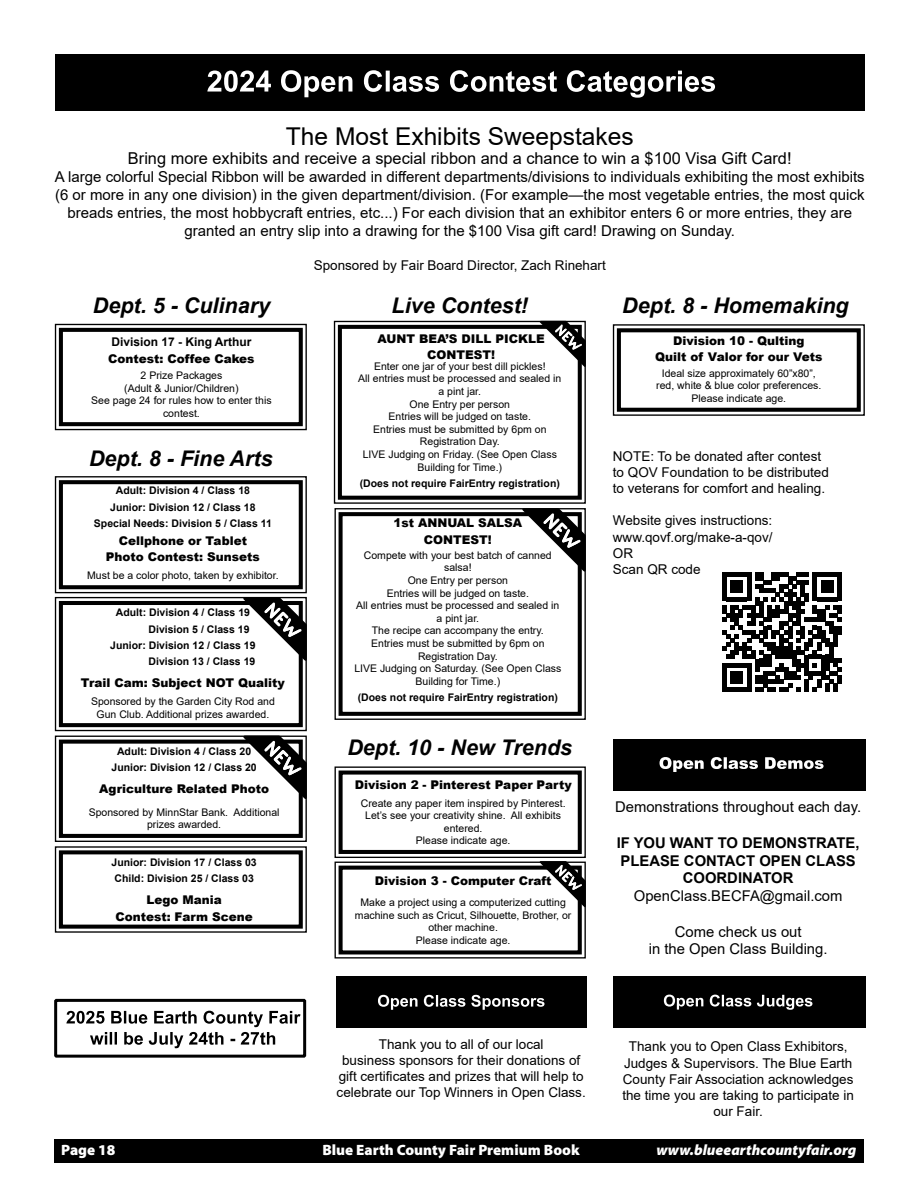
<style>
.page{position:relative;width:918px;height:1188px;background:#fff}
.page>*{position:absolute;margin:0;border:0;box-sizing:border-box;transform-origin:0 0}
.t1{font:24.6px "Arial";color:#000}
.t2{font:italic 700 21.6px "Arial";color:#000}
.t3{font:16.35px "Arial";color:#000}
.t4{font:15px/18px "Arial";color:#000;text-align:center}
.t5{font:900 15px "Myriad Pro";color:#fff}
.t6{font:italic 900 15px "Myriad Pro";color:#fff}
.t7{font:14.85px/17.9px "Arial";color:#000;text-align:center}
.t8{font:700 14.85px/17.9px "Arial";color:#000;text-align:center}
.t9{font:13.5px/16.2px "Arial";color:#000}
.t10{font:900 12px/16.2px "Arial";color:#000;text-align:center}
.t11{font:700 12px "Arial";color:#000}
.t12{font:10.5px/12.6px "Arial";color:#000;text-align:center}
.t13{font:700 10.5px/16.2px "Arial";color:#000;text-align:center}
</style>
<div class="page">
<div style="left:54px;top:1139px;width:810px;height:23px;background:#000"></div>
<div style="left:55px;top:54px;width:810px;height:57px;background:#000"></div>
<svg style="left:207px;top:70px;width:508px;height:28px"></svg>
<svg style="left:54px;top:323px;width:253px;height:108px"></svg>
<div style="left:59px;top:328px;width:244px;height:98px;border:4px solid #000"></div>
<svg style="left:612px;top:324px;width:253px;height:92px"></svg>
<div style="left:617px;top:328px;width:244px;height:84px;border:4px solid #000"></div>
<svg style="left:722px;top:572px;width:120px;height:120px"></svg>
<div style="left:613px;top:976px;width:253px;height:52px;background:#000"></div>
<svg style="left:664px;top:995px;width:148px;height:15px"></svg>
<div style="left:336px;top:976px;width:251px;height:52px;background:#000"></div>
<svg style="left:378px;top:995px;width:167px;height:15px"></svg>
<div style="left:613px;top:739px;width:253px;height:51px;background:#000"></div>
<svg style="left:660px;top:757px;width:164px;height:15px"></svg>
<svg style="left:333px;top:320px;width:253px;height:184px"></svg>
<div style="left:338px;top:325px;width:244px;height:175px;border:4px solid #000"></div>
<svg style="left:334px;top:508px;width:252px;height:212px"></svg>
<div style="left:339px;top:512px;width:243px;height:204px;border:4px solid #000"></div>
<svg style="left:66px;top:1011px;width:235px;height:37px"></svg>
<div style="left:54px;top:999px;width:252px;height:59px;border:3px solid #000"></div>
<svg style="left:54px;top:476px;width:253px;height:457px"></svg>
<svg style="left:334px;top:766px;width:252px;height:193px"></svg>
<svg style="left:522px;top:508px;width:64px;height:64px"></svg>
<svg style="left:540px;top:321px;width:46px;height:46px"></svg>
<h1 class="t1" style="left:286px;top:119px;width:349px">The Most Exhibits Sweepstakes</h1>
<h3 class="t3" style="left:128px;top:147px;width:665px">Bring more exhibits and receive a special ribbon and a chance to win a $100 Visa Gift Card!</h3>
<p class="t4" style="left:55px;top:168px;width:811px">A large colorful Special Ribbon will be awarded in different departments/divisions to individuals exhibiting the most exhibits (6 or more in any one division) in the given department/division. (For example—the most vegetable entries, the most quick breads entries, the most hobbycraft entries, etc...) For each division that an exhibitor enters 6 or more entries, they are granted an entry slip into a drawing for the $100 Visa gift card! Drawing on Sunday.</p>
<p class="t9" style="left:314px;top:258px;width:294px">Sponsored by Fair Board Director, Zach Rinehart</p>
<h2 class="t2" style="left:392px;top:291px;width:138px">Live Contest!</h2>
<h2 class="t2" style="left:93px;top:291px;width:179px">Dept. 5 - Culinary</h2>
<h2 class="t2" style="left:622px;top:291px;width:228px">Dept. 8 - Homemaking</h2>
<p class="t10" style="left:378px;top:330px;width:169px">AUNT BEA’S DILL PICKLE<br>CONTEST!</p>
<p class="t12" style="left:358px;top:360px;width:205px">Enter one jar of your best dill pickles!<br>All entries must be processed and sealed in a pint jar.<br>One Entry per person<br>Entries will be judged on taste.<br>Entries must be submitted by 6pm on<br>Registration Day.<br>LIVE Judging on Friday. (See Open Class<br>Building for Time.)</p>
<p class="t13" style="left:360px;top:475px;width:202px">(Does not require FairEntry registration)</p>
<p class="t10" style="left:655px;top:332px;width:169px">Division 10 - Qulting<br>Quilt of Valor for our Vets</p>
<p class="t12" style="left:656px;top:366px;width:167px">Ideal size approximately 60”x80”, red, white &amp; blue color preferences.<br>Please indicate age.</p>
<p class="t11" style="left:111px;top:334px;width:142px">Division 17 - King Arthur</p>
<p class="t10" style="left:108px;top:350px;width:148px">Contest: Coffee Cakes</p>
<p class="t12" style="left:91px;top:369px;width:182px">2 Prize Packages<br>(Adult &amp; Junior/Children)<br>See page 24 for rules how to enter this contest.</p>
<h2 class="t2" style="left:89px;top:444px;width:185px">Dept. 8 - Fine Arts</h2>
<p class="t9" style="left:613px;top:448px;width:218px">NOTE: To be donated after contest to QOV Foundation to be distributed to veterans for comfort and healing.</p>
<p class="t9" style="left:613px;top:512px;width:161px">Website gives instructions: www.qovf.org/make-a-qov/<br>OR<br>Scan QR code</p>
<p class="t13" style="left:94px;top:483px;width:180px">Adult: Division 4 / Class 18<br>Junior: Division 12 / Class 18<br>Special Needs: Division 5 / Class 11</p>
<p class="t10" style="left:393px;top:515px;width:130px">1st ANNUAL SALSA<br>CONTEST!</p>
<p class="t12" style="left:354px;top:549px;width:209px">Compete with your best batch of canned salsa!<br>One Entry per person<br>Entries will be judged on taste.<br>All entries must be processed and sealed in a pint jar.<br>The recipe can accompany the entry.<br>Entries must be submitted by 6pm on<br>Registration Day.<br>LIVE Judging on Saturday. (See Open Class<br>Building for Time.)</p>
<p class="t13" style="left:358px;top:689px;width:202px">(Does not require FairEntry registration)</p>
<p class="t10" style="left:106px;top:532px;width:155px">Cellphone or Tablet<br>Photo Contest: Sunsets</p>
<p class="t12" style="left:87px;top:569px;width:193px">Must be a color photo, taken by exhibitor.</p>
<p class="t13" style="left:116px;top:605px;width:136px">Adult: Division 4 / Class 19</p>
<p class="t13" style="left:149px;top:621px;width:102px">Division 5 / Class 19</p>
<p class="t13" style="left:110px;top:637px;width:147px">Junior: Division 12 / Class 19</p>
<p class="t13" style="left:149px;top:653px;width:108px">Division 13 / Class 19</p>
<p class="t10" style="left:81px;top:675px;width:206px">Trail Cam: Subject NOT Quality</p>
<p class="t12" style="left:91px;top:695px;width:185px">Sponsored by the Garden City Rod and<br>Gun Club. Additional prizes awarded.</p>
<p class="t13" style="left:111px;top:743px;width:147px">Adult: Division 4 / Class 20<br>Junior: Division 12 / Class 20</p>
<p class="t10" style="left:99px;top:781px;width:171px">Agriculture Related Photo</p>
<p class="t12" style="left:89px;top:805px;width:192px">Sponsored by MinnStar Bank. Additional prizes awarded.</p>
<p class="t13" style="left:112px;top:854px;width:147px;text-align:left">Junior: Division 17 / Class 03<br>Child: Division 25 / Class 03</p>
<p class="t10" style="left:115px;top:891px;width:139px;line-height:16.6px">Lego Mania<br>Contest: Farm Scene</p>
<h2 class="t2" style="left:347px;top:733px;width:226px">Dept. 10 - New Trends</h2>
<p class="t10" style="left:355px;top:777px;width:218px">Division 2 - Pinterest Paper Party</p>
<p class="t12" style="left:361px;top:797px;width:206px">Create any paper item inspired by Pinterest.<br>Let’s see your creativity shine. All exhibits entered.<br>Please indicate age.</p>
<p class="t10" style="left:375px;top:873px;width:178px">Division 3 - Computer Craft</p>
<p class="t12" style="left:355px;top:896px;width:218px">Make a project using a computerized cutting machine such as Cricut, Silhouette, Brother, or other machine.<br>Please indicate age.</p>
<h3 class="t7" style="left:615px;top:798px;width:248px">Demonstrations throughout each day.</h3>
<h3 class="t8" style="left:617px;top:834px;width:244px">IF YOU WANT TO DEMONSTRATE,<br>PLEASE CONTACT OPEN CLASS<br>COORDINATOR</h3>
<h3 class="t7" style="left:634px;top:887px;width:210px">OpenClass.BECFA@gmail.com</h3>
<h3 class="t7" style="left:649px;top:922px;width:180px">Come check us out<br>in the Open Class Building.</h3>
<p class="t9" style="left:337px;top:1036px;width:251px;text-align:center">Thank you to all of our local<br>business sponsors for their donations of gift certificates and prizes that will help to celebrate our Top Winners in Open Class.</p>
<p class="t9" style="left:622px;top:1038px;width:233px;text-align:center">Thank you to Open Class Exhibitors,<br>Judges &amp; Supervisors. The Blue Earth<br>County Fair Association acknowledges the time you are taking to participate in our Fair.</p>
<h3 class="t5" style="left:61px;top:1141px;width:56px">Page 18</h3>
<h3 class="t5" style="left:322px;top:1141px;width:259px">Blue Earth County Fair Premium Book</h3>
<h3 class="t6" style="left:656px;top:1142px;width:202px">www.blueearthcountyfair.org</h3>
</div>
